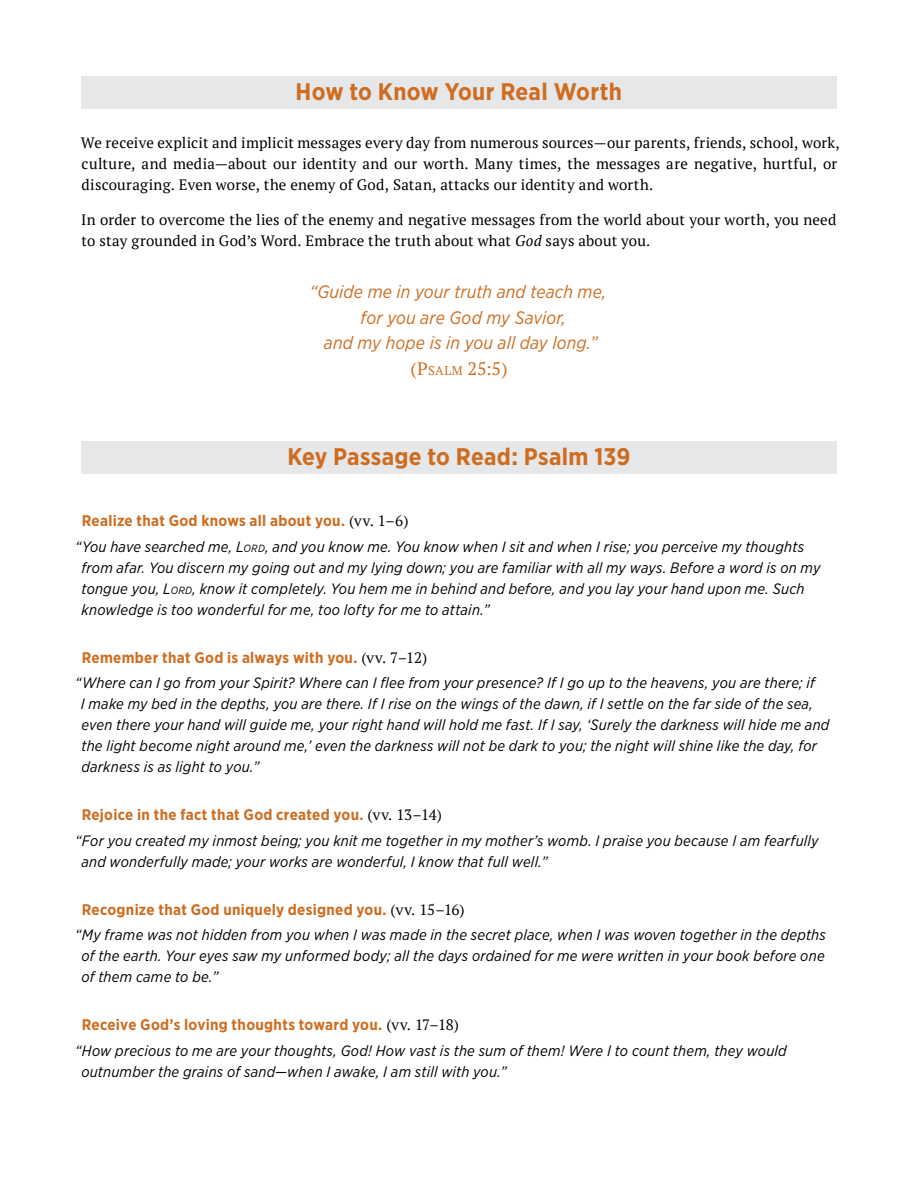
<style>
.page{position:relative;width:918px;height:1188px;background:#fff}
.page>*{position:absolute;margin:0;border:0;box-sizing:border-box;transform-origin:0 0}
.t1{font:700 24px "Gotham Narrow";letter-spacing:.01em;color:#ce6d21}
.t2{font:italic 18px/25.5px "Gotham Narrow";letter-spacing:.005em;color:#ce6d21;text-align:center}
.t3{font:18px "PT Serif";color:#ce6d21}
.t4{font:700 15.3px "Gotham Narrow";letter-spacing:.02em;color:#ce6d21}
.t5{font:italic 15px/21px "Gotham Narrow";letter-spacing:.015em;color:#000}
.t6{font:15px/21px "PT Serif";letter-spacing:.01em;color:#000}
.s1{font-style:italic}
.s2{font-size:12.6px}
.s3{font-family:"PT Serif";font-weight:400;font-size:15px;color:#000}
.s4{font-style:inherit}
.s5{font-size:10.5px}
</style>
<div class="page">
<div style="left:81px;top:76px;width:756px;height:34px;background:#e6e7e8"></div>
<div style="left:81px;top:441px;width:756px;height:33px;background:#e6e7e8"></div>
<h1 class="t1" style="left:296px;top:76px;width:328px">How to Know Your Real Worth</h1>
<p class="t6" style="left:81px;top:132px;width:760px">We receive explicit and implicit messages every day from numerous sources—our parents, friends, school, work, culture, and media—about our identity and our worth. Many times, the messages are negative, hurtful, or discouraging. Even worse, the enemy of God, Satan, attacks our identity and worth.</p>
<p class="t6" style="left:81px;top:209px;width:757px">In order to overcome the lies of the enemy and negative messages from the world about your worth, you need to stay grounded in God’s Word. Embrace the truth about what <span class="s1">God</span> says about you.</p>
<p class="t2" style="left:310px;top:279px;width:298px">“Guide me in your truth and teach me, for you are God my Savior,<br>and my hope is in you all day long.”</p>
<p class="t3" style="left:410px;top:357px;width:99px">(P<span class="s2">SALM</span> 25:5)</p>
<h1 class="t1" style="left:287px;top:441px;width:344px">Key Passage to Read: Psalm 139</h1>
<p class="t4" style="left:82px;top:511px;width:328px">Realize that God knows all about you. <span class="s3">(vv. 1–6)</span></p>
<p class="t5" style="left:81px;top:536px;width:741px;text-indent:-6px">“You have searched me, <span class="s4">L</span><span class="s5">ORD</span>, and you know me. You know when I sit and when I rise; you perceive my thoughts from afar. You discern my going out and my lying down; you are familiar with all my ways. Before a word is on my tongue you, <span class="s4">L</span><span class="s5">ORD</span>, know it completely. You hem me in behind and before, and you lay your hand upon me. Such knowledge is too wonderful for me, too lofty for me to attain.”</p>
<p class="t4" style="left:82px;top:647px;width:347px">Remember that God is always with you. <span class="s3">(vv. 7–12)</span></p>
<p class="t5" style="left:81px;top:672px;width:750px;text-indent:-6px">“Where can I go from your Spirit? Where can I flee from your presence? If I go up to the heavens, you are there; if<br>I make my bed in the depths, you are there. If I rise on the wings of the dawn, if I settle on the far side of the sea, even there your hand will guide me, your right hand will hold me fast. If I say, ‘Surely the darkness will hide me and the light become night around me,’ even the darkness will not be dark to you; the night will shine like the day, for darkness is as light to you.”</p>
<p class="t4" style="left:82px;top:805px;width:362px">Rejoice in the fact that God created you. <span class="s3">(vv. 13–14)</span></p>
<p class="t5" style="left:81px;top:830px;width:739px;text-indent:-6px">“For you created my inmost being; you knit me together in my mother’s womb. I praise you because I am fearfully and wonderfully made; your works are wonderful, I know that full well.”</p>
<p class="t4" style="left:82px;top:899px;width:385px">Recognize that God uniquely designed you. <span class="s3">(vv. 15–16)</span></p>
<p class="t5" style="left:81px;top:924px;width:746px;text-align:justify;text-indent:-6px">“My frame was not hidden from you when I was made in the secret place, when I was woven together in the depths of the earth. Your eyes saw my unformed body; all the days ordained for me were written in your book before one of them came to be.”</p>
<p class="t4" style="left:82px;top:1015px;width:379px">Receive God’s loving thoughts toward you. <span class="s3">(vv. 17–18)</span></p>
<p class="t5" style="left:81px;top:1040px;width:707px;text-indent:-6px">“How precious to me are your thoughts, God! How vast is the sum of them! Were I to count them, they would outnumber the grains of sand—when I awake, I am still with you.”</p>
</div>
